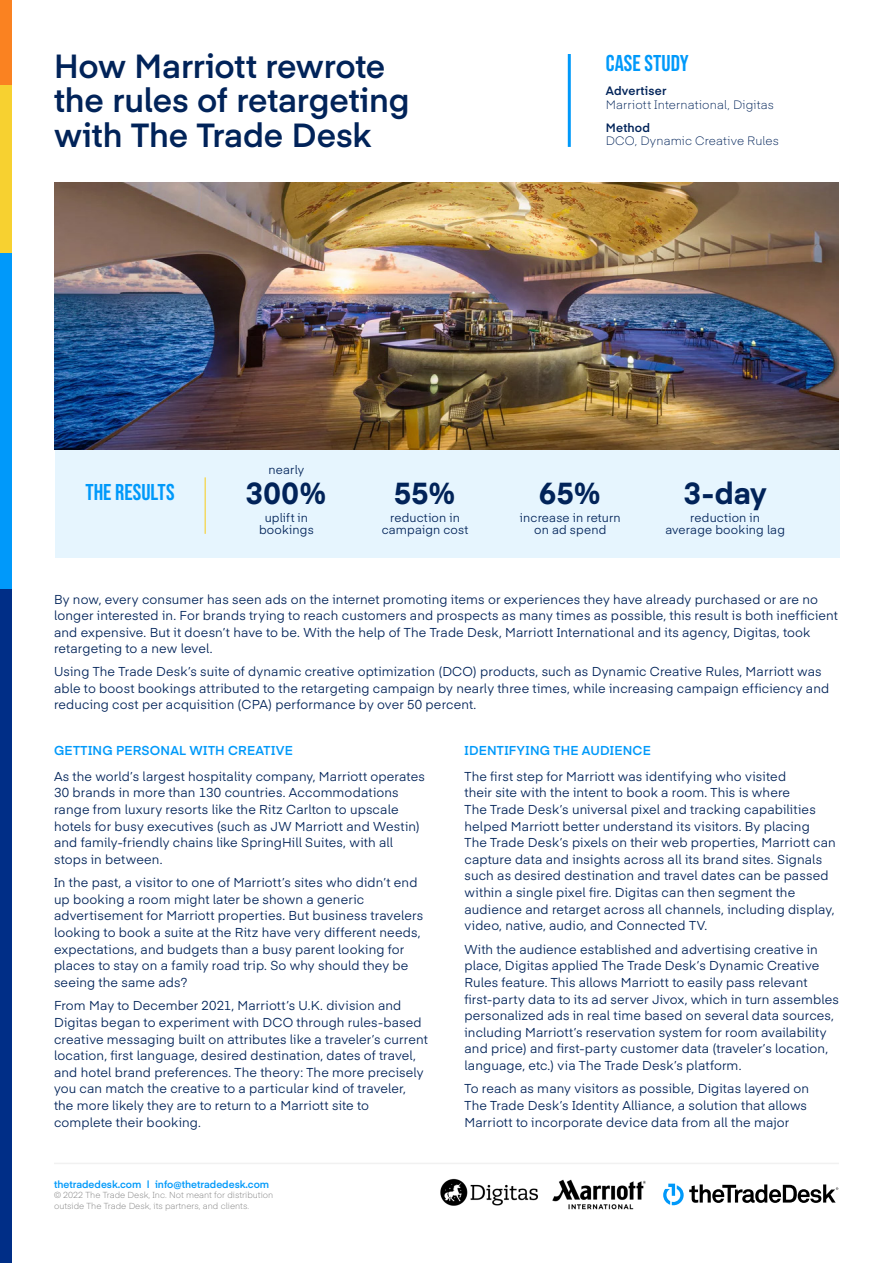
<style>
.page{position:relative;width:893px;height:1263px;background:#fff}
.page>*{position:absolute;margin:0;border:0;box-sizing:border-box;transform-origin:0 0}
.t1{font:600 33px/34.5px "Eina 04";letter-spacing:-.005em;color:#012359}
.Stat{font:700 30px "Eina 04";color:#012359}
.Subhead__blue_caps_l{font:700 22.8px "Bebas Neue Pro";letter-spacing:.005em;color:#0099fa}
.Body_copy{font:12.75px/16.6px "Eina 04";letter-spacing:.01em;color:#012359}
.Body_copy-2{font:600 12.75px "Eina 04";letter-spacing:.02em;color:#0099fa}
.Stat-2{font:12px/12px "Eina 04";letter-spacing:.015em;color:#012359;text-align:center}
.Client_and_Method{font:300 12px "Eina 04";letter-spacing:.015em;color:#012359}
.Client_and_Method-2{font:600 12px "Eina 04";letter-spacing:.015em;color:#012359}
.t2{font:600 10.2px "Eina 04";color:#0099fa}
.t3{font:300 8.7px/10.5px "Eina 04";color:#808080}
</style>
<div class="page">
<hr style="left:568px;top:54px;width:3px;height:93px;background:#0099fa">
<img style="left:54px;top:182px;width:785px;height:268px">
<div style="left:55px;top:450px;width:785px;height:108px;background:#e6f5fe"></div>
<hr style="left:205px;top:477px;width:1px;height:57px;background:#f7d031">
<div style="left:0;top:84px;width:11px;height:169px;background:#f7d130"></div>
<div style="left:0;top:0;width:11px;height:84px;background:#fa8221"></div>
<div style="left:0;top:253px;width:11px;height:336px;background:#0099fa"></div>
<div style="left:0;top:589px;width:11px;height:674px;background:#002e87"></div>
<img style="left:552px;top:1179px;width:94px;height:30px">
<svg style="left:663px;top:1183px;width:175px;height:22px"></svg>
<hr style="left:54px;top:1163px;width:785px;height:1px;background:#f1f1f1">
<img style="left:440px;top:1178px;width:98px;height:28px">
<p class="t1" style="left:54px;top:47px;width:357px">How Marriott rewrote the rules of retargeting with The Trade Desk</p>
<p class="Subhead__blue_caps_l" style="left:606px;top:50px;width:84px">CASE STUDY</p>
<p class="Client_and_Method-2" style="left:606px;top:82px;width:62px">Advertiser</p>
<p class="Client_and_Method" style="left:606px;top:96px;width:170px">Marriott International, Digitas</p>
<p class="Client_and_Method-2" style="left:606px;top:119px;width:46px">Method</p>
<p class="Client_and_Method" style="left:606px;top:132px;width:175px">DCO, Dynamic Creative Rules</p>
<p class="Stat-2" style="left:269px;top:463px;width:37px">nearly</p>
<p class="Stat" style="left:246px;top:471px;width:83px">300%</p>
<p class="Subhead__blue_caps_l" style="left:85px;top:479px;width:91px">THE RESULTS</p>
<p class="Stat" style="left:683px;top:471px;width:85px">3-day</p>
<p class="Stat" style="left:394px;top:471px;width:64px">55%</p>
<p class="Stat" style="left:539px;top:471px;width:64px">65%</p>
<p class="Stat-2" style="left:259px;top:511px;width:56px">uplift in bookings</p>
<p class="Stat-2" style="left:382px;top:511px;width:88px">reduction in campaign cost</p>
<p class="Stat-2" style="left:520px;top:511px;width:102px">increase in return on ad spend</p>
<p class="Stat-2" style="left:665px;top:511px;width:121px">reduction in average booking lag</p>
<p class="Body_copy" style="left:54px;top:590px;width:785px">By now, every consumer has seen ads on the internet promoting items or experiences they have already purchased or are no longer interested in. For brands trying to reach customers and prospects as many times as possible, this result is both inefficient and expensive. But it doesn’t have to be. With the help of The Trade Desk, Marriott International and its agency, Digitas, took retargeting to a new level.</p>
<p class="Body_copy" style="left:54px;top:663px;width:777px">Using The Trade Desk’s suite of dynamic creative optimization (DCO) products, such as Dynamic Creative Rules, Marriott was able to boost bookings attributed to the retargeting campaign by nearly three times, while increasing campaign efficiency and reducing cost per acquisition (CPA) performance by over 50 percent.</p>
<p class="Body_copy-2" style="left:54px;top:741px;width:240px">GETTING PERSONAL WITH CREATIVE</p>
<p class="Body_copy" style="left:54px;top:767px;width:372px">As the world’s largest hospitality company, Marriott operates 30 brands in more than 130 countries. Accommodations range from luxury resorts like the Ritz Carlton to upscale hotels for busy executives (such as JW Marriott and Westin) and family-friendly chains like SpringHill Suites, with all stops in between.</p>
<p class="Body_copy" style="left:54px;top:873px;width:371px">In the past, a visitor to one of Marriott’s sites who didn’t end up booking a room might later be shown a generic advertisement for Marriott properties. But business travelers looking to book a suite at the Ritz have very different needs, expectations, and budgets than a busy parent looking for places to stay on a family road trip. So why should they be seeing the same ads?</p>
<p class="Body_copy" style="left:54px;top:996px;width:375px">From May to December 2021, Marriott’s U.K. division and Digitas began to experiment with DCO through rules-based creative messaging built on attributes like a traveler’s current location, first language, desired destination, dates of travel, and hotel brand preferences. The theory: The more precisely you can match the creative to a particular kind of traveler, the more likely they are to return to a Marriott site to complete their booking.</p>
<p class="t2" style="left:54px;top:1176px;width:217px">thetradedesk.com | info@thetradedesk.com</p>
<p class="t3" style="left:54px;top:1189px;width:221px">© 2022 The Trade Desk, Inc. Not meant for distribution outside The Trade Desk, its partners, and clients.</p>
<p class="Body_copy-2" style="left:464px;top:741px;width:188px">IDENTIFYING THE AUDIENCE</p>
<p class="Body_copy" style="left:464px;top:767px;width:373px">The first step for Marriott was identifying who visited<br>their site with the intent to book a room. This is where<br>The Trade Desk’s universal pixel and tracking capabilities helped Marriott better understand its visitors. By placing<br>The Trade Desk’s pixels on their web properties, Marriott can capture data and insights across all its brand sites. Signals such as desired destination and travel dates can be passed within a single pixel fire. Digitas can then segment the audience and retarget across all channels, including display, video, native, audio, and Connected TV.</p>
<p class="Body_copy" style="left:464px;top:940px;width:376px">With the audience established and advertising creative in place, Digitas applied The Trade Desk’s Dynamic Creative Rules feature. This allows Marriott to easily pass relevant first-party data to its ad server Jivox, which in turn assembles personalized ads in real time based on several data sources, including Marriott’s reservation system for room availability and price) and first-party customer data (traveler’s location, language, etc.) via The Trade Desk’s platform.</p>
<p class="Body_copy" style="left:464px;top:1080px;width:346px">To reach as many visitors as possible, Digitas layered on<br>The Trade Desk’s Identity Alliance, a solution that allows<br>Marriott to incorporate device data from all the major</p>
</div>
